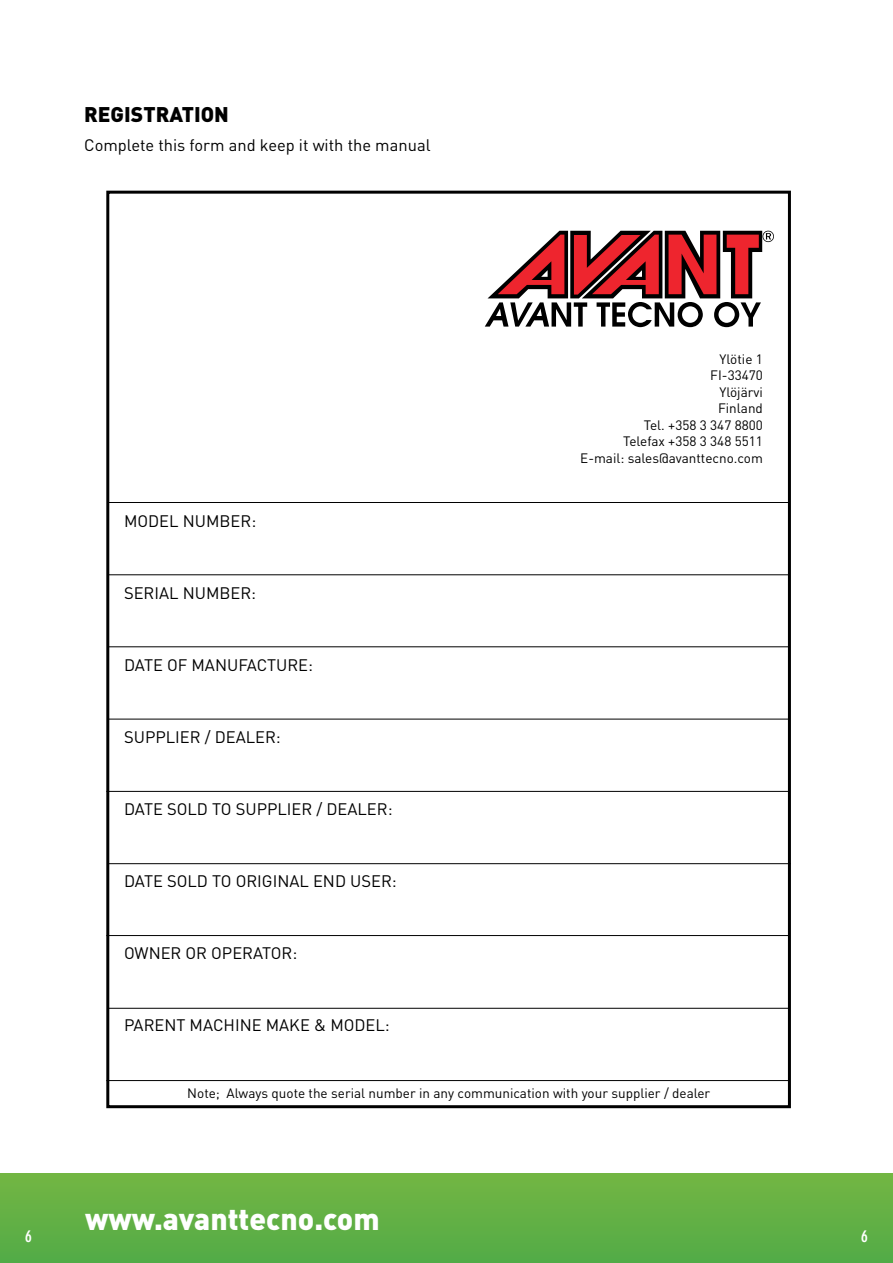
<style>
.page{position:relative;width:893px;height:1263px;background:#fff}
.page>*{position:absolute;margin:0;border:0;box-sizing:border-box;transform-origin:0 0}
.t1{font:900 30px "DIN Pro";color:#fff}
.t2{font:900 21px "DIN Pro";color:#000}
.t3{font:16.5px "DIN Pro";color:#000}
.t4{font:700 condensed 16.5px "DIN Neuzeit Grotesk Std";color:#fff}
.t5{font:13.5px/16.5px "DIN Pro";color:#000;text-align:right}
</style>
<div class="page">
<div style="left:0;top:1174px;width:893px;height:89px;background:linear-gradient(to bottom,#73b643,#52ab47)"></div>
<div style="left:106px;top:191px;width:685px;height:917px;border:3px solid #000"></div>
<hr style="left:108px;top:502px;width:681px;height:1px;background:#000">
<hr style="left:108px;top:574px;width:681px;height:1px;background:#000">
<hr style="left:107px;top:646px;width:682px;height:1px;background:#000">
<hr style="left:108px;top:719px;width:681px;height:1px;background:#000">
<hr style="left:106px;top:791px;width:682px;height:1px;background:#000">
<hr style="left:108px;top:863px;width:683px;height:1px;background:#000">
<hr style="left:106px;top:935px;width:683px;height:1px;background:#000">
<hr style="left:108px;top:1008px;width:681px;height:1px;background:#000">
<hr style="left:106px;top:1080px;width:683px;height:1px;background:#000">
<svg style="left:485px;top:231px;width:289px;height:96px"></svg>
<p class="t2" style="left:84px;top:100px;width:146px">REGISTRATION</p>
<p class="t3" style="left:84px;top:133px;width:348px">Complete this form and keep it with the manual</p>
<p class="t4" style="left:25px;top:1226px;width:8px">6</p>
<p class="t3" style="left:124px;top:510px;width:134px">MODEL NUMBER:</p>
<p class="t3" style="left:124px;top:582px;width:134px">SERIAL NUMBER:</p>
<p class="t3" style="left:124px;top:654px;width:190px">DATE OF MANUFACTURE:</p>
<p class="t3" style="left:124px;top:726px;width:158px">SUPPLIER / DEALER:</p>
<p class="t3" style="left:124px;top:798px;width:270px">DATE SOLD TO SUPPLIER / DEALER:</p>
<p class="t3" style="left:124px;top:870px;width:274px">DATE SOLD TO ORIGINAL END USER:</p>
<p class="t3" style="left:124px;top:942px;width:175px">OWNER OR OPERATOR:</p>
<p class="t3" style="left:124px;top:1014px;width:267px">PARENT MACHINE MAKE &amp; MODEL:</p>
<p class="t5" style="left:580px;top:350px;width:184px">Ylötie 1<br>FI-33470<br>Ylöjärvi<br>Finland<br>Tel. +358 3 347 8800<br>Telefax +358 3 348 5511<br>E-mail: sales@avanttecno.com</p>
<p class="t5" style="left:187px;top:1084px;width:524px">Note; Always quote the serial number in any communication with your supplier / dealer</p>
<h1 class="t1" style="left:85px;top:1198px;width:296px">www.avanttecno.com</h1>
<p class="t4" style="left:861px;top:1226px;width:8px">6</p>
</div>
